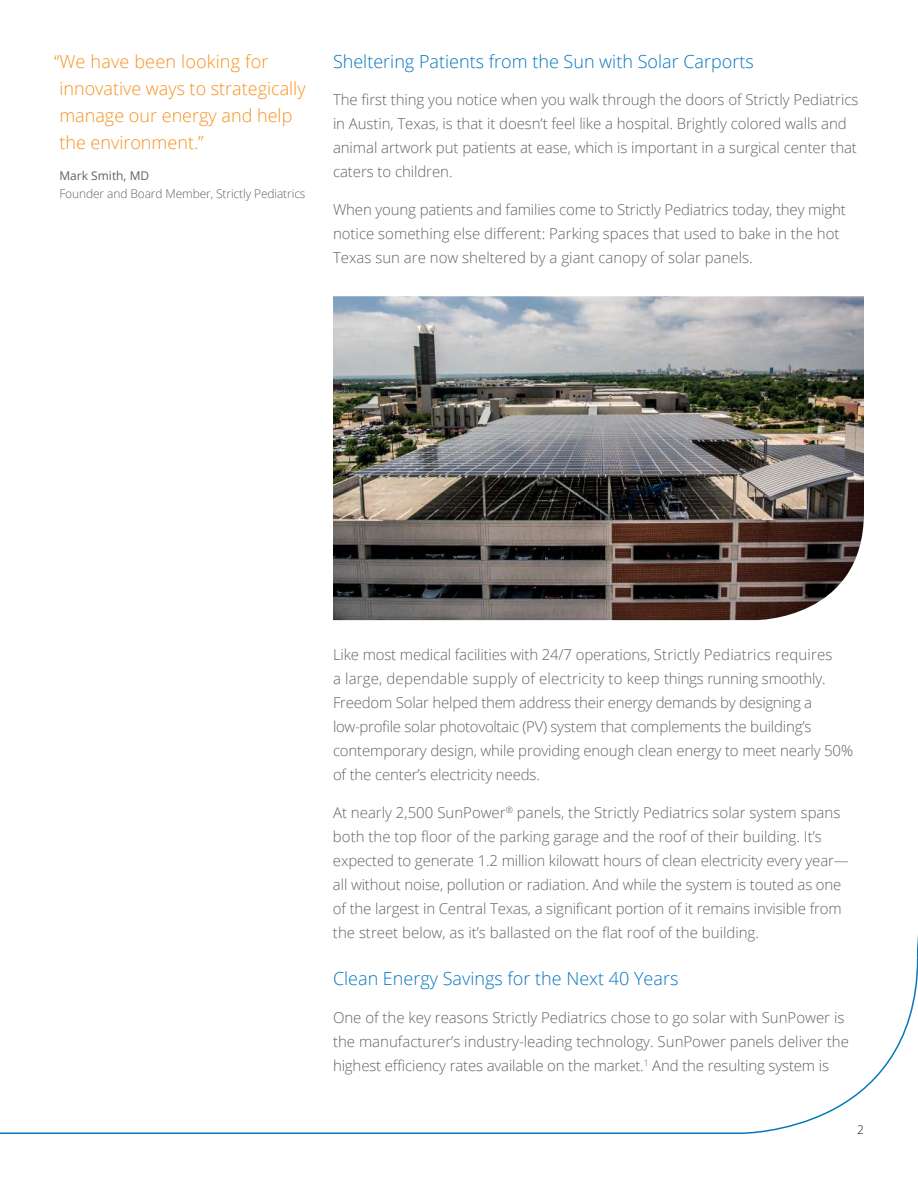
<style>
.page{position:relative;width:918px;height:1188px;background:#fff}
.page>*{position:absolute;margin:0;border:0;box-sizing:border-box;transform-origin:0 0}
.t1{font:300 18px/27px "Open Sans";color:#f7911d}
.t2{font:300 18px "Open Sans";color:#0577bd}
.t3{font:300 15px/24px "Open Sans";letter-spacing:-.005em;color:#5e6468}
.t4{font:300 12px "Open Sans";letter-spacing:-.01em;color:#5e6468}
.t5{font:12px "Open Sans";color:#5e6468}
.t6{font:300 12px "Open Sans";color:#221f1f}
</style>
<div class="page">
<img style="left:333px;top:296px;width:531px;height:324px">
<svg style="left:0;top:959px;width:918px;height:175px"></svg>
<svg style="left:916px;top:935px;width:2px;height:24px"></svg>
<p class="t1" style="left:54px;top:50px;width:253px">“ We have been looking for innovative ways to strategically manage our energy and help the environment.”</p>
<p class="t5" style="left:59px;top:171px;width:91px">Mark Smith, MD</p>
<p class="t4" style="left:59px;top:189px;width:248px">Founder and Board Member, Strictly Pediatrics</p>
<p class="t2" style="left:333px;top:54px;width:422px">Sheltering Patients from the Sun with Solar Carports</p>
<p class="t3" style="left:333px;top:88px;width:527px">The first thing you notice when you walk through the doors of Strictly Pediatrics in Austin, Texas, is that it doesn’t feel like a hospital. Brightly colored walls and animal artwork put patients at ease, which is important in a surgical center that caters to children.</p>
<p class="t3" style="left:333px;top:199px;width:514px">When young patients and families come to Strictly Pediatrics today, they might notice something else different: Parking spaces that used to bake in the hot<br>Texas sun are now sheltered by a giant canopy of solar panels.</p>
<p class="t3" style="left:333px;top:644px;width:522px">Like most medical facilities with 24/7 operations, Strictly Pediatrics requires<br>a large, dependable supply of electricity to keep things running smoothly.<br>Freedom Solar helped them address their energy demands by designing a low-profile solar photovoltaic (PV) system that complements the building’s contemporary design, while providing enough clean energy to meet nearly 50% of the center’s electricity needs.</p>
<p class="t3" style="left:333px;top:802px;width:517px">At nearly 2,500 SunPower<sup>®</sup> panels, the Strictly Pediatrics solar system spans both the top floor of the parking garage and the roof of their building. It’s expected to generate 1.2 million kilowatt hours of clean electricity every year— all without noise, pollution or radiation. And while the system is touted as one of the largest in Central Texas, a significant portion of it remains invisible from the street below, as it’s ballasted on the flat roof of the building.</p>
<p class="t2" style="left:333px;top:971px;width:347px">Clean Energy Savings for the Next 40 Years</p>
<p class="t3" style="left:333px;top:1007px;width:518px">One of the key reasons Strictly Pediatrics chose to go solar with SunPower is the manufacturer’s industry-leading technology. SunPower panels deliver the highest efficiency rates available on the market.<sup>1</sup> And the resulting system is</p>
<p class="t6" style="left:857px;top:1125px;width:8px">2</p>
</div>
